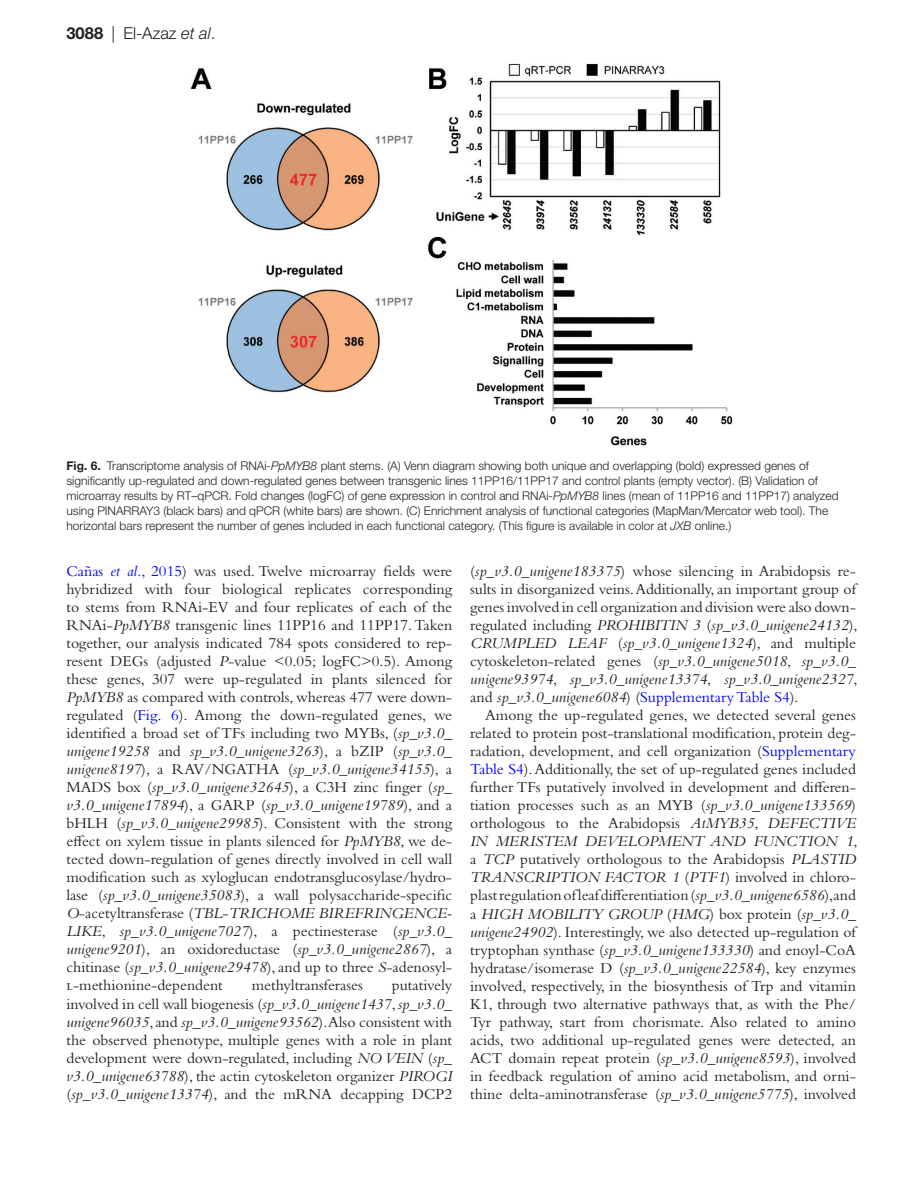
<style>
.page{position:relative;width:919px;height:1187px;background:#fff}
.page>*{position:absolute;margin:0;border:0;box-sizing:border-box;transform-origin:0 0}
.t1{font:300 16.5px "Helvetica Neue LT Std";color:#231f20}
.t2{font:15.75px/18px "Bembo Std";color:#231f20;text-align:justify}
.t3{font:300 12px/15px "Helvetica Neue LT Std";color:#231f20}
.s1{font-weight:700}
.s2{font-style:italic}
.s3{color:#00f}
.s4{font-style:italic;color:#00f}
</style>
<div class="page">
<img style="left:190px;top:63px;width:542px;height:382px">
<p class="t1" style="left:66px;top:23px;width:150px"><span class="s1">3088</span> | El-Azaz <span class="s2">et al</span>.</p>
<p class="t3" style="left:66px;top:457px;width:773px"><span class="s1">Fig. 6.</span> Transcriptome analysis of RNAi<span class="s2">-PpMYB8</span> plant stems. (A) Venn diagram showing both unique and overlapping (bold) expressed genes of significantly up-regulated and down-regulated genes between transgenic lines 11PP16/11PP17 and control plants (empty vector). (B) Validation of microarray results by RT–qPCR. Fold changes (logFC) of gene expression in control and RNAi-<span class="s2">PpMYB8</span> lines (mean of 11PP16 and 11PP17) analyzed using PINARRAY3 (black bars) and qPCR (white bars) are shown. (C) Enrichment analysis of functional categories (MapMan/Mercator web tool). The horizontal bars represent the number of genes included in each functional category. (This figure is available in color at <span class="s2">JXB</span> online.)</p>
<p class="t2" style="left:66px;top:562px;width:387px"><span class="s3">Cañas</span> <span class="s4">et al.</span><span class="s3">, 2015</span>) was used. Twelve microarray fields were hybridized with four biological replicates corresponding to stems from RNAi-EV and four replicates of each of the RNAi-<span class="s2">PpMYB8</span> transgenic lines 11PP16 and 11PP17. Taken together, our analysis indicated 784 spots considered to rep&shy;resent DEGs (adjusted <span class="s2">P</span>-value &lt;0.05; logFC&gt;0.5). Among these genes, 307 were up-regulated in plants silenced for <span class="s2">PpMYB8</span> as compared with controls, whereas 477 were down&shy;regulated (<span class="s3">Fig. 6</span>). Among the down-regulated genes, we identified a broad set of TFs including two MYBs, (<span class="s2">sp_v3.0_ unigene19258</span> and <span class="s2">sp_v3.0_unigene3263</span>), a bZIP (<span class="s2">sp_v3.0_ unigene8197</span>), a RAV/NGATHA (<span class="s2">sp_v3.0_unigene34155</span>), a MADS box (<span class="s2">sp_v3.0_unigene32645</span>), a C3H zinc finger (<span class="s2">sp_ v3.0_unigene17894</span>), a GARP (<span class="s2">sp_v3.0_unigene19789</span>), and a bHLH (<span class="s2">sp_v3.0_unigene29985</span>). Consistent with the strong effect on xylem tissue in plants silenced for <span class="s2">PpMYB8</span>, we de&shy;tected down-regulation of genes directly involved in cell wall modification such as xyloglucan endotransglucosylase/hydro&shy;lase (<span class="s2">sp_v3.0_unigene35083</span>), a wall polysaccharide-specific <span class="s2">O</span>-acetyltransferase (<span class="s2">TBL</span>-<span class="s2">TRICHOME BIREFRINGENCE-LIKE</span>, <span class="s2">sp_v3.0_unigene7027</span>), a pectinesterase (<span class="s2">sp_v3.0_ unigene9201</span>), an oxidoreductase (<span class="s2">sp_v3.0_unigene2867</span>), a chitinase (<span class="s2">sp_v3.0_unigene29478</span>), and up to three <span class="s2">S</span>-adenosyl&shy;l-methionine-dependent</p>
<p class="t2" style="left:66px;top:976px;width:387px;text-indent:325px">putatively involved in cell wall biogenesis (<span class="s2">sp_v3.0_unigene1437</span>, <span class="s2">sp_v3.0_ unigene96035</span>, and <span class="s2">sp_v3.0_unigene93562</span>).Also consistent with the observed phenotype, multiple genes with a role in plant development were down-regulated, including <span class="s2">NO VEIN</span> (<span class="s2">sp_ v3.0_unigene63788</span>), the actin cytoskeleton organizer <span class="s2">PIROGI </span>(<span class="s2">sp_v3.0_unigene13374</span>), and the mRNA decapping DCP2</p>
<p class="t2" style="left:252px;top:976px;width:112px">methyltransferases</p>
<p class="t2" style="left:470px;top:562px;width:389px">(<span class="s2">sp_v3.0_unigene183375</span>) whose silencing in Arabidopsis re&shy;sults in disorganized veins. Additionally, an important group of genes involved in cell organization and division were also down&shy;regulated including <span class="s2">PROHIBITIN 3</span> (<span class="s2">sp_v3.0_unigene24132</span>), <span class="s2">CRUMPLED LEAF</span> (<span class="s2">sp_v3.0_unigene1324</span>), and multiple cytoskeleton-related genes (<span class="s2">sp_v3.0_unigene5018</span>, <span class="s2">sp_v3.0_ unigene93974</span>, <span class="s2">sp_v3.0_unigene13374</span>, <span class="s2">sp_v3.0_unigene2327</span>, and <span class="s2">sp_v3.0_unigene6084</span>) (<span class="s3">Supplementary Table S4</span>).</p>
<p class="t2" style="left:470px;top:706px;width:389px;text-indent:15px">Among the up-regulated genes, we detected several genes related to protein post-translational modification, protein deg&shy;radation, development, and cell organization (<span class="s3">Supplementary Table S4</span>). Additionally, the set of up-regulated genes included further TFs putatively involved in development and differen&shy;tiation processes such as an MYB (<span class="s2">sp_v3.0_unigene133569</span>) orthologous to the Arabidopsis <span class="s2">AtMYB35</span>, <span class="s2">DEFECTIVE IN MERISTEM DEVELOPMENT AND FUNCTION 1</span>, a <span class="s2">TCP</span> putatively orthologous to the Arabidopsis <span class="s2">PLASTID TRANSCRIPTION FACTOR 1</span> (<span class="s2">PTF1</span>) involved in chloro&shy;plast regulation of leaf differentiation (<span class="s2">sp_v3.0_unigene6586</span>),and a <span class="s2">HIGH MOBILITY GROUP</span> (<span class="s2">HMG</span>) box protein (<span class="s2">sp_v3.0_ unigene24902</span>). Interestingly, we also detected up-regulation of tryptophan synthase (<span class="s2">sp_v3.0_unigene133330</span>) and enoyl-CoA hydratase/isomerase D (<span class="s2">sp_v3.0_unigene22584</span>), key enzymes involved, respectively, in the biosynthesis of Trp and vitamin K1, through two alternative pathways that, as with the Phe/ Tyr pathway, start from chorismate. Also related to amino acids, two additional up-regulated genes were detected, an ACT domain repeat protein (<span class="s2">sp_v3.0_unigene8593</span>), involved in feedback regulation of amino acid metabolism, and orni&shy;thine delta-aminotransferase (<span class="s2">sp_v3.0_unigene5775</span>), involved</p>
</div>
